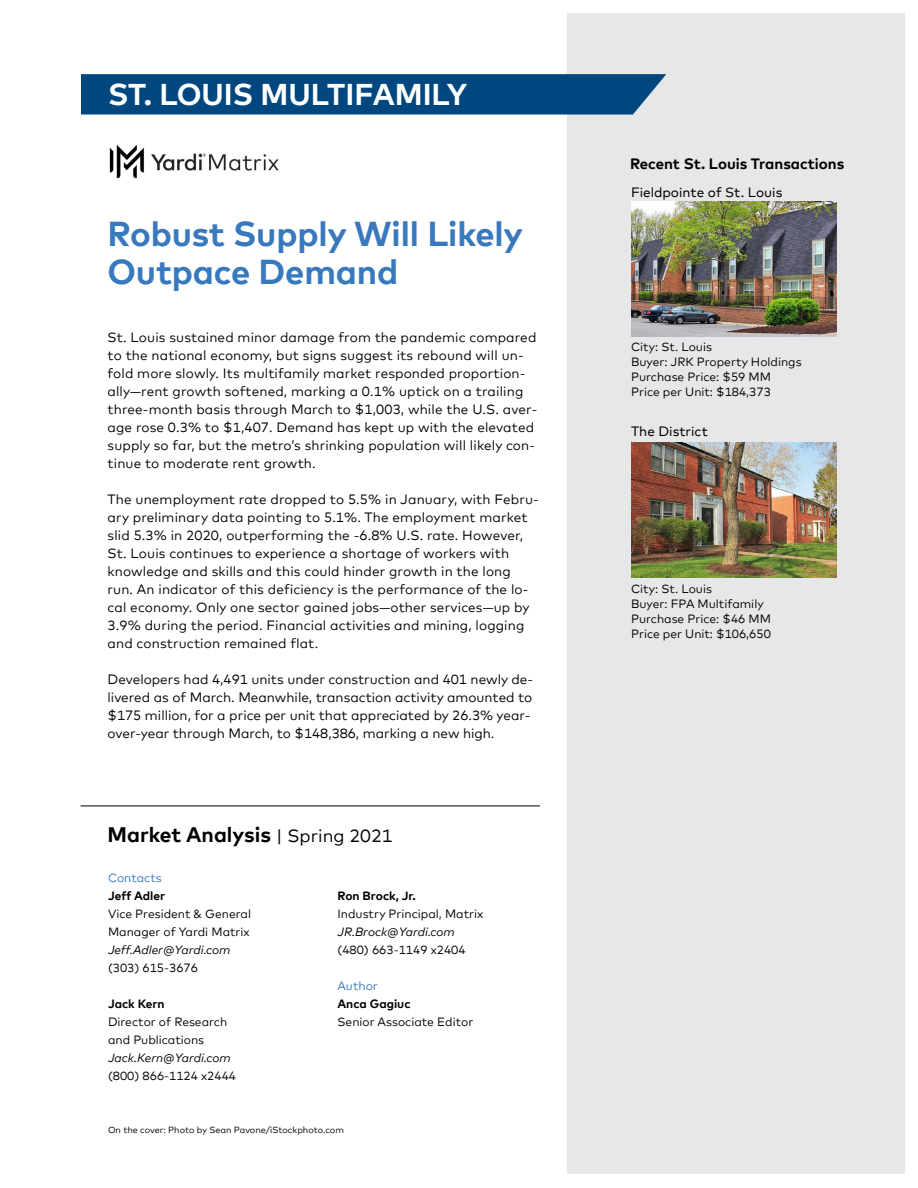
<style>
.page{position:relative;width:918px;height:1188px;background:#fff}
.page>*{position:absolute;margin:0;border:0;box-sizing:border-box;transform-origin:0 0}
.t1{font:700 34.5px/39px "Mark Offc Pro";letter-spacing:-.005em;color:#3879be}
.t2{font:700 30px "Mark Offc Pro";color:#fff}
.t3{font:700 21px "Mark Offc Pro";color:#000}
.t4{font:700 15px "Mark Offc Pro";color:#000}
.t5{font:13.5px/18px "Mark Offc Pro";letter-spacing:.01em;color:#000}
.t6{font:13.5px "Mark Offc Pro";color:#000}
.t7{font:12px/15px "Mark Offc Pro";color:#000}
.t8{font:italic 12px "Mark Offc Pro";color:#000}
.t9{font:700 12px "Mark Offc Pro";color:#000}
.t10{font:12px "Mark Offc Pro";color:#3879be}
.t11{font:9px "Mark Offc Pro";color:#000}
.s1{font-weight:400;font-size:18px}
</style>
<div class="page">
<img style="left:110px;top:145px;width:169px;height:33px">
<div style="left:567px;top:14px;width:337px;height:1160px;background:#e6e7e8"></div>
<img style="left:631px;top:202px;width:205px;height:135px">
<img style="left:631px;top:442px;width:205px;height:135px">
<hr style="left:81px;top:806px;width:459px;height:1px;background:#000">
<svg style="left:81px;top:74px;width:585px;height:41px;background:#094c83"></svg>
<h2 class="t2" style="left:108px;top:71px;width:361px">ST. LOUIS MULTIFAMILY</h2>
<h1 class="t1" style="left:108px;top:211px;width:417px">Robust Supply Will Likely<br>Outpace Demand</h1>
<p class="t5" style="left:108px;top:327px;width:431px">St. Louis sustained minor damage from the pandemic compared to the national economy, but signs suggest its rebound will un&shy;fold more slowly. Its multifamily market responded proportion&shy;ally—rent growth softened, marking a 0.1% uptick on a trailing three-month basis through March to $1,003, while the U.S. aver&shy;age rose 0.3% to $1,407. Demand has kept up with the elevated supply so far, but the metro’s shrinking population will likely con&shy;tinue to moderate rent growth.</p>
<p class="t5" style="left:108px;top:489px;width:433px">The unemployment rate dropped to 5.5% in January, with Febru&shy;ary preliminary data pointing to 5.1%. The employment market slid 5.3% in 2020, outperforming the -6.8% U.S. rate. However, St. Louis continues to experience a shortage of workers with knowledge and skills and this could hinder growth in the long run. An indicator of this deficiency is the performance of the lo&shy;cal economy. Only one sector gained jobs—other services—up by 3.9% during the period. Financial activities and mining, logging and construction remained flat.</p>
<p class="t5" style="left:108px;top:669px;width:427px">Developers had 4,491 units under construction and 401 newly de&shy;livered as of March. Meanwhile, transaction activity amounted to $175 million, for a price per unit that appreciated by 26.3% year&shy;over-year through March, to $148,386, marking a new high.</p>
<h3 class="t3" style="left:108px;top:818px;width:287px">Market Analysis <span class="s1">| Spring 2021</span></h3>
<p class="t10" style="left:108px;top:869px;width:55px">Contacts</p>
<p class="t9" style="left:108px;top:887px;width:59px">Jeff Adler</p>
<p class="t7" style="left:108px;top:904px;width:145px;line-height:18px">Vice President &amp; General<br>Manager of Yardi Matrix</p>
<p class="t8" style="left:108px;top:941px;width:124px">Jeff.Adler@Yardi.com</p>
<p class="t7" style="left:108px;top:959px;width:92px">(303) 615-3676</p>
<p class="t9" style="left:108px;top:995px;width:58px">Jack Kern</p>
<p class="t7" style="left:108px;top:1012px;width:121px;line-height:18px">Director of Research and Publications</p>
<p class="t8" style="left:108px;top:1049px;width:124px">Jack.Kern@Yardi.com</p>
<p class="t7" style="left:108px;top:1067px;width:130px">(800) 866-1124 x2444</p>
<p class="t9" style="left:338px;top:887px;width:80px">Ron Brock, Jr.</p>
<p class="t7" style="left:338px;top:905px;width:147px">Industry Principal, Matrix</p>
<p class="t8" style="left:338px;top:923px;width:119px">JR.Brock@Yardi.com</p>
<p class="t7" style="left:338px;top:941px;width:130px">(480) 663-1149 x2404</p>
<p class="t10" style="left:338px;top:977px;width:42px">Author</p>
<p class="t9" style="left:338px;top:995px;width:75px">Anca Gagiuc</p>
<p class="t7" style="left:338px;top:1013px;width:137px">Senior Associate Editor</p>
<p class="t11" style="left:108px;top:1123px;width:237px">On the cover: Photo by Sean Pavone/iStockphoto.com</p>
<p class="t4" style="left:630px;top:152px;width:216px">Recent St. Louis Transactions</p>
<p class="t6" style="left:631px;top:182px;width:153px">Fieldpointe of St. Louis</p>
<p class="t7" style="left:631px;top:338px;width:172px">City: St. Louis<br>Buyer: JRK Property Holdings<br>Purchase Price: $59 MM<br>Price per Unit: $184,373</p>
<p class="t6" style="left:631px;top:421px;width:78px">The District</p>
<p class="t7" style="left:631px;top:580px;width:142px">City: St. Louis<br>Buyer: FPA Multifamily<br>Purchase Price: $46 MM<br>Price per Unit: $106,650</p>
</div>
